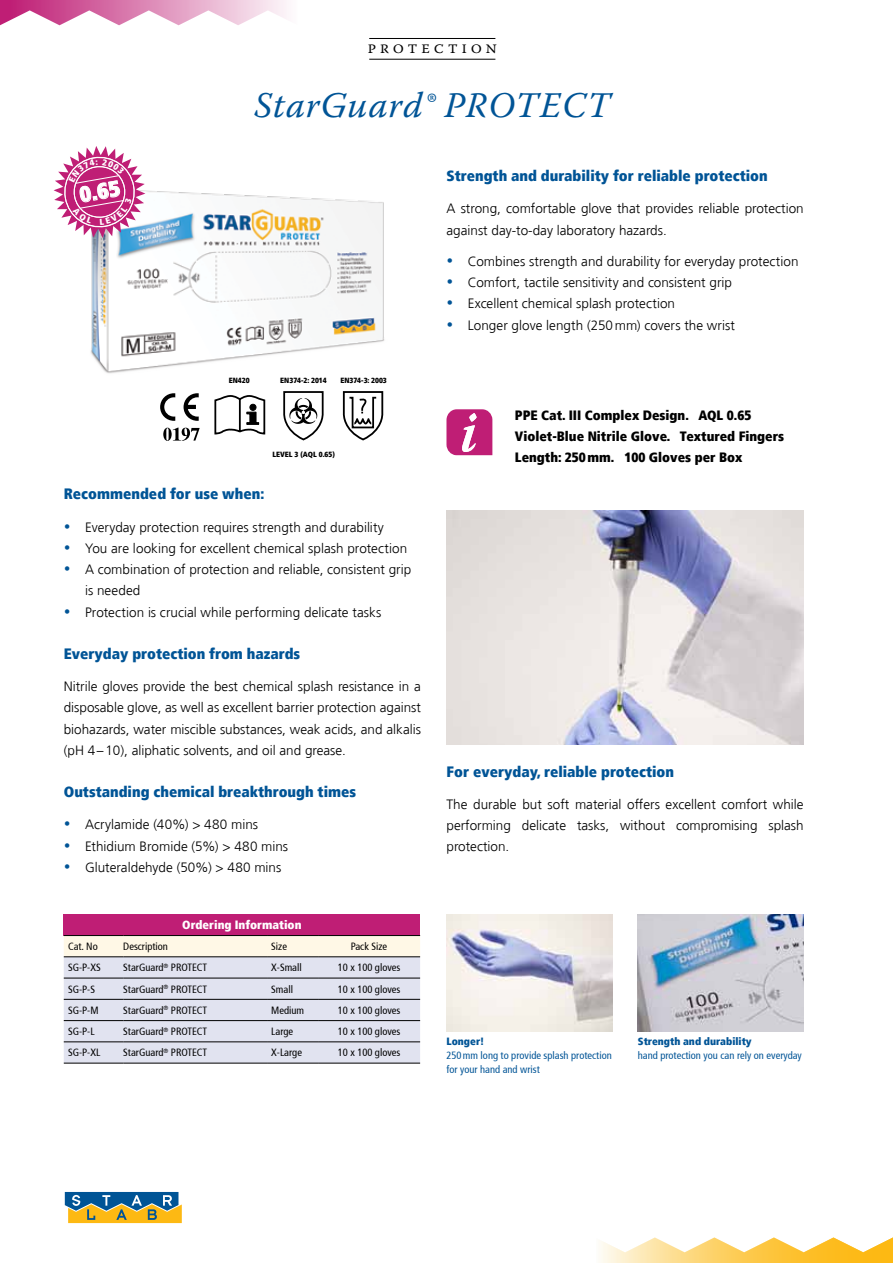
<style>
.page{position:relative;width:893px;height:1263px;background:#fff}
.page>*{position:absolute;margin:0;border:0;box-sizing:border-box;transform-origin:0 0}
.t1{font:italic 36px "Warnock Pro";letter-spacing:.025em;color:#005496}
.t2{font:900 condensed 21.6px "Frutiger";color:#fff}
.t3{font:300 18px "Warnock Pro";color:#000}
.t4{font:900 condensed 15px "Frutiger";color:#005496}
.t5{font:300 13.5px/21.3px "Frutiger";color:#000}
.t6{font:900 condensed 13.5px/21.3px "Frutiger";color:#000}
.t7{font:900 condensed 12px "Frutiger";color:#fff}
.t8{font:condensed 10.5px "Frutiger";color:#000}
.t9{font:condensed 10.5px/13.8px "Frutiger";color:#005496}
.t10{font:900 condensed 10.5px "Frutiger";color:#005496}
.t11{font:900 condensed 7.5px "Frutiger";color:#000}
</style>
<div class="page">
<svg style="left:0;top:0;width:287px;height:26px"></svg>
<hr style="left:369px;top:38px;width:126px;height:1px;background:#000">
<hr style="left:369px;top:59px;width:126px;height:1px;background:#000">
<img style="left:446px;top:510px;width:358px;height:234px">
<img style="left:446px;top:914px;width:166px;height:117px">
<div style="left:64px;top:914px;width:356px;height:21px;background:#bf1e75"></div>
<svg style="left:64px;top:936px;width:356px;height:127px;background:#e2e3ea"></svg>
<hr style="left:123px;top:935px;width:144px;height:1px;background:#000">
<hr style="left:267px;top:935px;width:51px;height:1px;background:#000">
<hr style="left:318px;top:935px;width:102px;height:1px;background:#000">
<hr style="left:123px;top:956px;width:144px;height:1px;background:#000">
<hr style="left:267px;top:956px;width:51px;height:1px;background:#000">
<hr style="left:318px;top:956px;width:102px;height:1px;background:#000">
<hr style="left:123px;top:978px;width:144px;height:1px;background:#000">
<hr style="left:267px;top:978px;width:51px;height:1px;background:#000">
<hr style="left:318px;top:978px;width:102px;height:1px;background:#000">
<hr style="left:123px;top:999px;width:144px;height:1px;background:#000">
<hr style="left:267px;top:999px;width:51px;height:1px;background:#000">
<hr style="left:318px;top:999px;width:102px;height:1px;background:#000">
<hr style="left:123px;top:1020px;width:144px;height:1px;background:#000">
<hr style="left:267px;top:1020px;width:51px;height:1px;background:#000">
<hr style="left:318px;top:1020px;width:102px;height:1px;background:#000">
<hr style="left:123px;top:1041px;width:144px;height:1px;background:#000">
<hr style="left:267px;top:1041px;width:51px;height:1px;background:#000">
<hr style="left:318px;top:1041px;width:102px;height:1px;background:#000">
<hr style="left:123px;top:1063px;width:144px;height:1px;background:#000">
<hr style="left:267px;top:1063px;width:51px;height:1px;background:#000">
<hr style="left:318px;top:1063px;width:102px;height:1px;background:#000">
<hr style="left:64px;top:935px;width:59px;height:1px;background:#000">
<hr style="left:64px;top:956px;width:59px;height:1px;background:#000">
<hr style="left:64px;top:978px;width:59px;height:1px;background:#000">
<hr style="left:64px;top:999px;width:59px;height:1px;background:#000">
<hr style="left:64px;top:1020px;width:59px;height:1px;background:#000">
<hr style="left:64px;top:1041px;width:59px;height:1px;background:#000">
<hr style="left:64px;top:1063px;width:59px;height:1px;background:#000">
<img style="left:638px;top:914px;width:166px;height:117px">
<img style="left:90px;top:190px;width:295px;height:208px">
<svg style="left:214px;top:396px;width:52px;height:39px"></svg>
<div style="left:249px;top:404px;width:7px;height:7px;border:1px solid #000;border-radius:50%"></div>
<svg style="left:282px;top:390px;width:42px;height:51px"></svg>
<svg style="left:184px;top:393px;width:15px;height:28px"></svg>
<svg style="left:160px;top:393px;width:15px;height:28px"></svg>
<svg style="left:163px;top:427px;width:37px;height:14px"></svg>
<svg style="left:342px;top:390px;width:42px;height:51px"></svg>
<svg style="left:446px;top:409px;width:46px;height:46px;background:#c9438b"></svg>
<svg style="left:601px;top:1237px;width:292px;height:26px"></svg>
<svg style="left:64px;top:1192px;width:118px;height:32px;background:#8c956f"></svg>
<svg style="left:54px;top:146px;width:91px;height:92px"></svg>
<h2 class="t2" style="left:78px;top:182px;width:42px;rotate:-10deg">0.65</h2>
<h3 class="t3" style="left:367px;top:36px;width:14px">protection</h3>
<h1 class="t1" style="left:254px;top:83px;width:358px">StarGuard® Protect</h1>
<p class="t11" style="left:229px;top:375px;width:22px">EN420</p>
<p class="t11" style="left:280px;top:375px;width:48px">EN374-2: 2014</p>
<p class="t11" style="left:340px;top:375px;width:48px">EN374-3: 2003</p>
<p class="t11" style="left:272px;top:450px;width:64px">LEVEL 3 (AQL 0.65)</p>
<p class="t4" style="left:446px;top:167px;width:323px">Strength and durability for reliable protection</p>
<p class="t5" style="left:446px;top:198px;width:359px">A strong, comfortable glove that provides reliable protection against day-to-day laboratory hazards.</p>
<p class="t5" style="left:468px;top:251px;width:332px">Combines strength and durability for everyday protection Comfort, tactile sensitivity and consistent grip<br>Excellent chemical splash protection<br>Longer glove length (250mm) covers the wrist</p>
<p class="t6" style="left:515px;top:404px;width:271px">PPE Cat. III Complex Design. AQL 0.65<br>Violet-Blue Nitrile Glove. Textured Fingers<br>Length: 250mm. 100 Gloves per Box</p>
<p class="t4" style="left:64px;top:484px;width:202px">Recommended for use when:</p>
<p class="t5" style="left:85px;top:516px;width:328px">Everyday protection requires strength and durability<br>You are looking for excellent chemical splash protection A combination of protection and reliable, consistent grip is needed<br>Protection is crucial while performing delicate tasks</p>
<p class="t4" style="left:64px;top:645px;width:238px">Everyday protection from hazards</p>
<p class="t5" style="left:64px;top:676px;width:359px;text-align:justify">Nitrile gloves provide the best chemical splash resistance in a disposable glove, as well as excellent barrier protection against biohazards, water miscible substances, weak acids, and alkalis (pH 4–10), aliphatic solvents, and oil and grease.</p>
<p class="t4" style="left:64px;top:783px;width:294px">Outstanding chemical breakthrough times</p>
<p class="t5" style="left:85px;top:814px;width:205px">Acrylamide (40%) &gt; 480 mins<br>Ethidium Bromide (5%) &gt; 480 mins<br>Gluteraldehyde (50%) &gt; 480 mins</p>
<p class="t7" style="left:182px;top:917px;width:121px">Ordering Information</p>
<p class="t8" style="left:68px;top:940px;width:31px">Cat. No</p>
<p class="t8" style="left:123px;top:940px;width:46px">Description</p>
<p class="t8" style="left:271px;top:940px;width:17px">Size</p>
<p class="t8" style="left:351px;top:940px;width:38px">Pack Size</p>
<p class="t8" style="left:68px;top:962px;width:34px">SG-P-XS</p>
<p class="t8" style="left:123px;top:962px;width:85px">StarGuard<sup>®</sup> PROTECT</p>
<p class="t8" style="left:271px;top:962px;width:32px">X-Small</p>
<p class="t8" style="left:338px;top:962px;width:64px">10 x 100 gloves</p>
<p class="t8" style="left:68px;top:983px;width:29px">SG-P-S</p>
<p class="t8" style="left:123px;top:983px;width:85px">StarGuard<sup>®</sup> PROTECT</p>
<p class="t8" style="left:271px;top:983px;width:23px">Small</p>
<p class="t8" style="left:338px;top:983px;width:64px">10 x 100 gloves</p>
<p class="t8" style="left:68px;top:1004px;width:32px">SG-P-M</p>
<p class="t8" style="left:123px;top:1004px;width:85px">StarGuard<sup>®</sup> PROTECT</p>
<p class="t8" style="left:271px;top:1004px;width:34px">Medium</p>
<p class="t8" style="left:338px;top:1004px;width:64px">10 x 100 gloves</p>
<p class="t8" style="left:68px;top:1025px;width:28px">SG-P-L</p>
<p class="t8" style="left:123px;top:1025px;width:85px">StarGuard<sup>®</sup> PROTECT</p>
<p class="t8" style="left:271px;top:1025px;width:23px">Large</p>
<p class="t8" style="left:338px;top:1025px;width:64px">10 x 100 gloves</p>
<p class="t8" style="left:68px;top:1047px;width:34px">SG-P-XL</p>
<p class="t8" style="left:123px;top:1047px;width:85px">StarGuard<sup>®</sup> PROTECT</p>
<p class="t8" style="left:271px;top:1047px;width:32px">X-Large</p>
<p class="t8" style="left:338px;top:1047px;width:64px">10 x 100 gloves</p>
<p class="t4" style="left:446px;top:762px;width:229px">For everyday, reliable protection</p>
<p class="t5" style="left:446px;top:793px;width:359px;text-align:justify">The durable but soft material offers excellent comfort while performing delicate tasks, without compromising splash protection.</p>
<p class="t10" style="left:446px;top:1035px;width:39px">Longer!</p>
<p class="t9" style="left:446px;top:1049px;width:167px">250mm long to provide splash protection for your hand and wrist</p>
<p class="t10" style="left:638px;top:1035px;width:115px">Strength and durability</p>
<p class="t9" style="left:638px;top:1049px;width:166px">hand protection you can rely on everyday</p>
</div>
